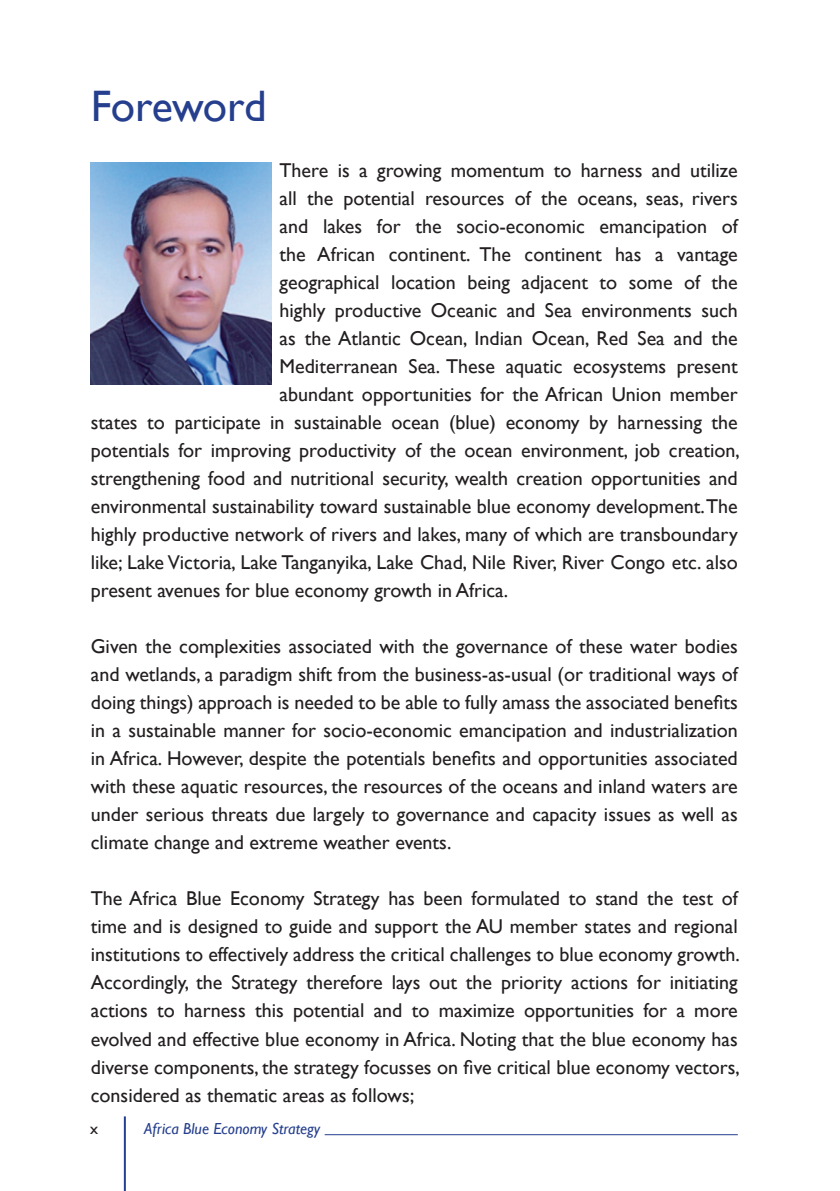
<style>
.page{position:relative;width:840px;height:1191px;background:#fff}
.page>*{position:absolute;margin:0;border:0;box-sizing:border-box;transform-origin:0 0}
.t1{font:44px "Gill Sans";letter-spacing:-.015em;color:#253f8e}
.t2{font:20px/28px "Gill Sans";color:#231f20;text-align:justify}
.t3{font:italic 16px "Gill Sans";color:#253f8e}
.t4{font:16px "Gill Sans";color:#231f20}
</style>
<div class="page">
<hr style="left:124px;top:1116px;width:2px;height:75px;background:#253f8e">
<hr style="left:324px;top:1134px;width:413px;height:1px;background:#253f8e">
<img style="left:91px;top:163px;width:180px;height:222px">
<h1 class="t1" style="left:91px;top:81px;width:177px">Foreword</h1>
<p class="t2" style="left:279px;top:157px;width:459px">There is a growing momentum to harness and utilize</p>
<p class="t2" style="left:279px;top:185px;width:459px">all the potential resources of the oceans, seas, rivers</p>
<p class="t2" style="left:279px;top:213px;width:459px">and lakes for the socio-economic emancipation of</p>
<p class="t2" style="left:279px;top:241px;width:459px">the African continent. The continent has a vantage</p>
<p class="t2" style="left:279px;top:269px;width:459px">geographical location being adjacent to some of the</p>
<p class="t2" style="left:279px;top:297px;width:459px">highly productive Oceanic and Sea environments such</p>
<p class="t2" style="left:279px;top:325px;width:459px">as the Atlantic Ocean, Indian Ocean, Red Sea and the</p>
<p class="t2" style="left:279px;top:353px;width:459px">Mediterranean Sea. These aquatic ecosystems present</p>
<p class="t2" style="left:279px;top:381px;width:459px">abundant opportunities for the African Union member</p>
<p class="t2" style="left:91px;top:409px;width:648px">states to participate in sustainable ocean (blue) economy by harnessing the</p>
<p class="t2" style="left:91px;top:437px;width:650px">potentials for improving productivity of the ocean environment, job creation,</p>
<p class="t2" style="left:91px;top:465px;width:648px">strengthening food and nutritional security, wealth creation opportunities and</p>
<p class="t2" style="left:91px;top:493px;width:648px">environmental sustainability toward sustainable blue economy development.The</p>
<p class="t2" style="left:91px;top:521px;width:648px">highly productive network of rivers and lakes, many of which are transboundary</p>
<p class="t2" style="left:91px;top:549px;width:648px">like; Lake Victoria, Lake Tanganyika, Lake Chad, Nile River, River Congo etc. also</p>
<p class="t2" style="left:91px;top:577px;width:418px">present avenues for blue economy growth in Africa.</p>
<p class="t2" style="left:91px;top:633px;width:648px">Given the complexities associated with the governance of these water bodies and wetlands, a paradigm shift from the business-as-usual (or traditional ways of doing things) approach is needed to be able to fully amass the associated benefits in a sustainable manner for socio-economic emancipation and industrialization in Africa. However, despite the potentials benefits and opportunities associated with these aquatic resources, the resources of the oceans and inland waters are under serious threats due largely to governance and capacity issues as well as climate change and extreme weather events.</p>
<p class="t2" style="left:91px;top:885px;width:650px">The Africa Blue Economy Strategy has been formulated to stand the test of time and is designed to guide and support the AU member states and regional institutions to effectively address the critical challenges to blue economy growth.<br>Accordingly, the Strategy therefore lays out the priority actions for initiating actions to harness this potential and to maximize opportunities for a more evolved and effective blue economy in Africa. Noting that the blue economy has diverse components, the strategy focusses on five critical blue economy vectors, considered as thematic areas as follows;</p>
<p class="t4" style="left:90px;top:1119px;width:9px">x</p>
<p class="t3" style="left:144px;top:1119px;width:177px">Africa Blue Economy Strategy</p>
</div>
